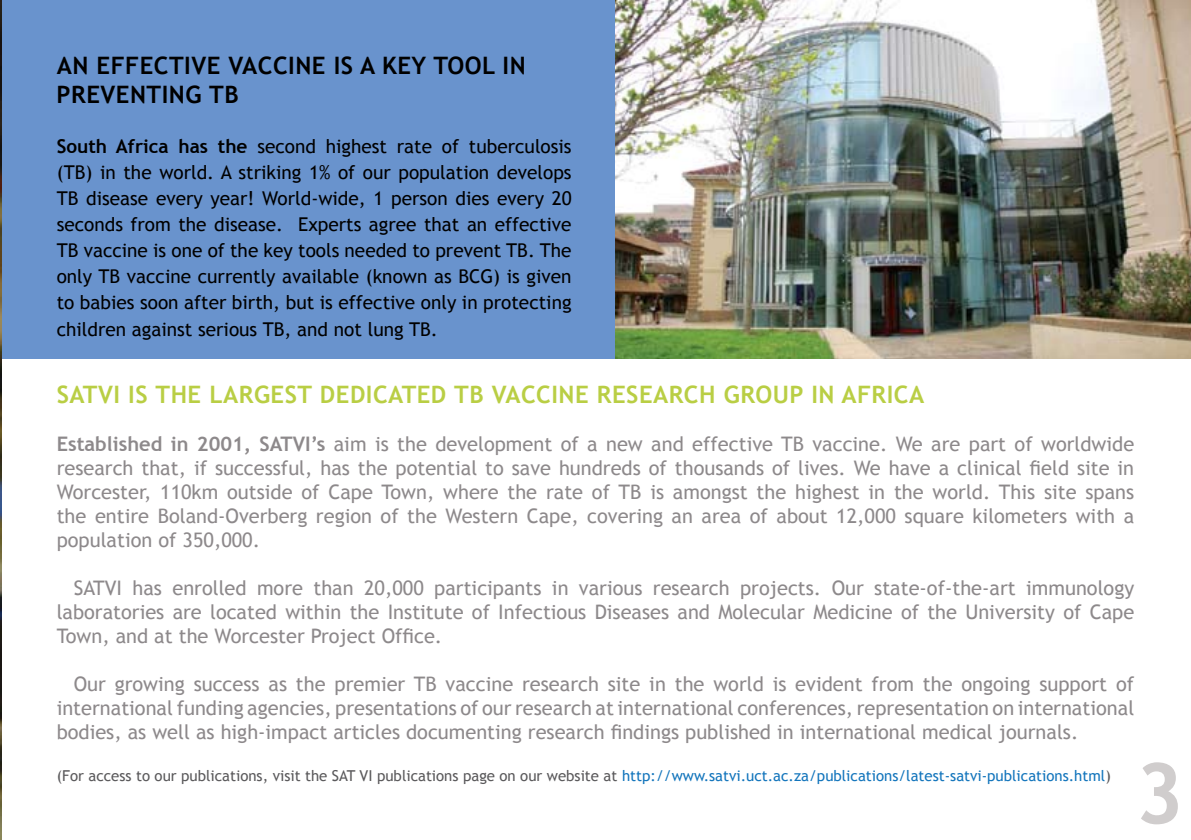
<style>
.page{position:relative;width:1191px;height:840px;background:#fff}
.page>*{position:absolute;margin:0;border:0;box-sizing:border-box;transform-origin:0 0}
.t1{font:700 84px "Trebuchet MS";color:#d0cdcd}
.t2{font:700 24px "Trebuchet MS";letter-spacing:.02em;color:#b9ce44}
.t3{font:700 24px "Trebuchet MS";letter-spacing:.02em;color:#000}
.t4{font:20px/24px "Trebuchet MS";color:#8d898b;text-align:justify}
.t5{font:19px/26px "Trebuchet MS";color:#000;text-align:justify}
.t6{font:15px "Trebuchet MS";color:#1375bc}
.t7{font:15px "Trebuchet MS";color:#5a595b}
.s1{font-weight:700}
.s2{color:#5a595b}
</style>
<div class="page">
<div style="left:0;top:0;width:615px;height:358px;background:#6993cd"></div>
<img style="left:615px;top:0;width:576px;height:358px">
<img style="left:0;top:0;width:1px;height:839px">
<p class="t3" style="left:57px;top:51px;width:97px">AN EFFECTIVE</p>
<p class="t3" style="left:229px;top:51px;width:15px">VACCINE</p>
<p class="t3" style="left:334px;top:51px;width:180px">IS A KEY TOOL IN</p>
<p class="t3" style="left:57px;top:80px;width:30px">PREVENTIN</p>
<p class="t3" style="left:185px;top:80px;width:55px">G TB</p>
<p class="t5" style="left:57px;top:134px;width:516px"><span class="s1">SOUTH AFRICA HAS THE</span> second highest rate of tuberculosis (TB) in the world. A striking 1% of our population develops TB disease every year! World-wide, 1 person dies every 20 seconds from the disease. Experts agree that an effective TB vaccine is one of the key tools needed to prevent TB. The only TB vaccine currently available (known as BCG) is given to babies soon after birth, but is effective only in protecting children against serious TB, and not lung TB.</p>
<p class="t2" style="left:57px;top:379px;width:115px">SATVI IS THE</p>
<p class="t2" style="left:209px;top:379px;width:16px">LAR</p>
<p class="t2" style="left:254px;top:379px;width:31px">GEST</p>
<p class="t2" style="left:320px;top:379px;width:60px">DEDICATE</p>
<p class="t2" style="left:431px;top:379px;width:76px">D TB VACCINE</p>
<p class="t2" style="left:597px;top:379px;width:16px">RESEARCH</p>
<p class="t2" style="left:723px;top:379px;width:162px">GROUP IN AFRICA</p>
<p class="t4" style="left:57px;top:432px;width:1079px"><span class="s1">ESTABLISHED IN 2001, SATVI’S</span> aim is the development of a new and effective TB vaccine. We are part of worldwide research that, if successful, has the potential to save hundreds of thousands of lives. We have a clinical field site in Worcester, 110km outside of Cape Town, where the rate of TB is amongst the highest in the world. This site spans the entire Boland-Overberg region of the Western Cape, covering an area of about 12,000 square kilometers with a population of 350,000.</p>
<p class="t4" style="left:57px;top:576px;width:1079px;text-indent:17px">SATVI has enrolled more than 20,000 participants in various research projects. Our state-of-the-art immunology laboratories are located within the I nstitute of I nfectious Diseases and Molecular Medicine of the University of Cape Town, and at the Worcester Project Office.</p>
<p class="t4" style="left:57px;top:672px;width:1079px;text-indent:17px">Our growing success as the premier TB vaccine research site in the world is evident from the ongoing support of international funding agencies, presentations of our research at international conferences, representation on international bodies, as well as high-impact articles documenting research findings published in international medical journals.</p>
<p class="t7" style="left:57px;top:766px;width:284px">(For access to our publications, visit the SAT</p>
<p class="t6" style="left:359px;top:766px;width:753px"><span class="s2">VI publications page on our website at</span> http://www.satvi.uct.ac.za/publications/latest-satvi-publications.html<span class="s2">)</span></p>
<h1 class="t1" style="left:1135px;top:740px;width:51px">3</h1>
</div>
